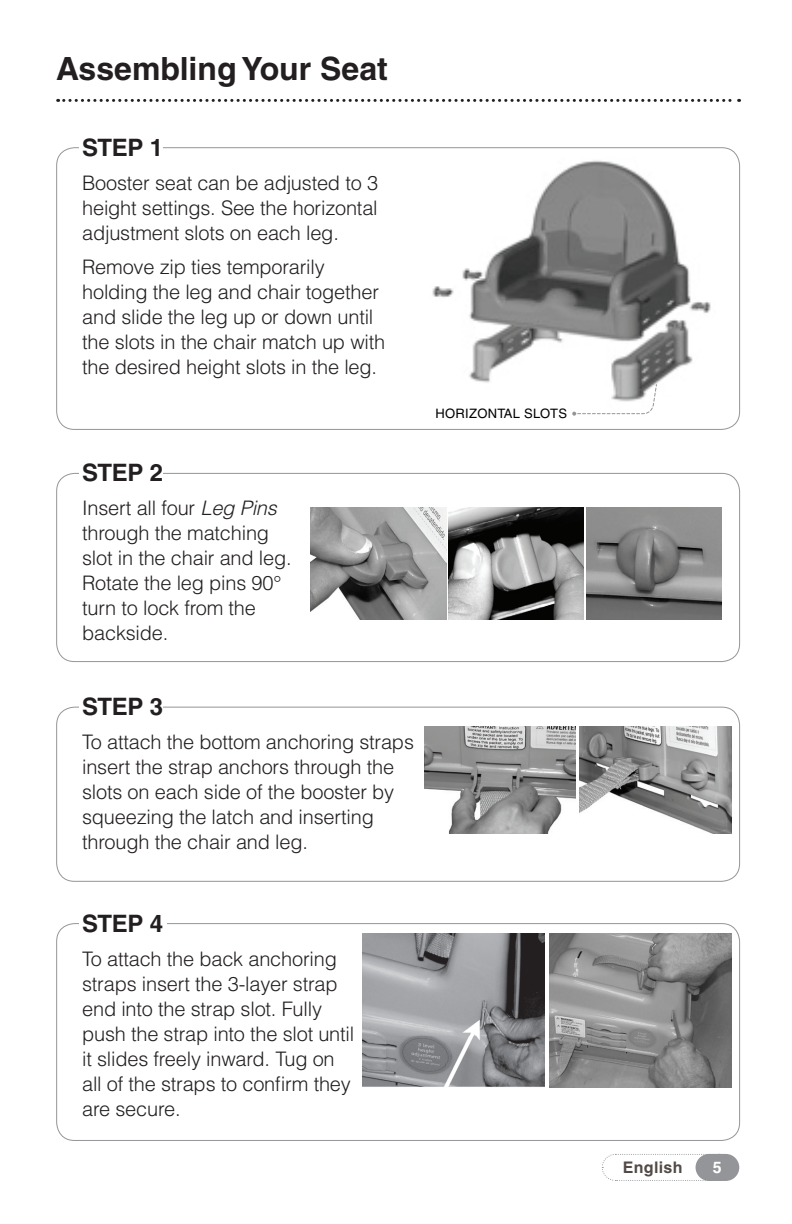
<style>
.page{position:relative;width:792px;height:1224px;background:#fff}
.page>*{position:absolute;margin:0;border:0;box-sizing:border-box;transform-origin:0 0}
.t1{font:700 32px "Helvetica LT Std";color:#231f20}
.Body__0625_space_aft{font:700 24px "Helvetica LT Std";letter-spacing:-.01em;color:#231f20}
.Body__0625_space_aft-2{font:300 20px/25px "Helvetica LT Std";letter-spacing:-.01em;color:#231f20}
.t2{font:700 16px "Helvetica LT Std";letter-spacing:.02em;color:#524a47}
.t3{font:700 16px "Helvetica LT Std";color:#fff}
.t4{font:13px "Helvetica LT Std";letter-spacing:.02em;color:#000}
.s1{font-style:italic}
</style>
<div class="page">
<svg style="left:602px;top:1153px;width:137px;height:28px"></svg>
<img style="left:432px;top:160px;width:279px;height:223px">
<svg style="left:58px;top:99px;width:682px;height:3px"></svg>
<svg style="left:572px;top:383px;width:86px;height:33px"></svg>
<div style="left:56px;top:473px;width:684px;height:189px;border:1px solid #939598;border-radius:18px"></div>
<div style="left:79px;top:469px;width:84px;height:8px;background:#fff"></div>
<img style="left:311px;top:507px;width:135px;height:112px">
<img style="left:449px;top:507px;width:135px;height:112px">
<img style="left:587px;top:507px;width:134px;height:112px">
<div style="left:56px;top:707px;width:684px;height:175px;border:1px solid #939598;border-radius:18px"></div>
<div style="left:79px;top:703px;width:84px;height:8px;background:#fff"></div>
<img style="left:425px;top:727px;width:151px;height:106px">
<img style="left:579px;top:727px;width:152px;height:106px">
<div style="left:56px;top:923px;width:684px;height:218px;border:1px solid #939598;border-radius:18px"></div>
<div style="left:79px;top:920px;width:88px;height:8px;background:#fff"></div>
<img style="left:363px;top:934px;width:182px;height:153px">
<img style="left:549px;top:934px;width:182px;height:154px">
<p class="t1" style="left:56px;top:49px;width:333px">Assembling Your Seat</p>
<p class="Body__0625_space_aft" style="left:82px;top:133px;width:83px">STEP 1</p>
<p class="Body__0625_space_aft-2" style="left:82px;top:170px;width:297px;text-align:justify">Booster seat can be adjusted to 3 height settings. See the horizontal adjustment slots on each leg.</p>
<p class="Body__0625_space_aft-2" style="left:82px;top:254px;width:305px">Remove zip ties temporarily holding the leg and chair together and slide the leg up or down until the slots in the chair match up with the desired height slots in the leg.</p>
<p class="Body__0625_space_aft" style="left:82px;top:458px;width:83px">STEP 2</p>
<p class="Body__0625_space_aft-2" style="left:82px;top:496px;width:211px">Insert all four <span class="s1">Leg Pins </span>through the matching slot in the chair and leg.<br>Rotate the leg pins 90° turn to lock from the backside.</p>
<p class="Body__0625_space_aft" style="left:82px;top:692px;width:83px">STEP 3</p>
<p class="Body__0625_space_aft-2" style="left:82px;top:729px;width:333px">To attach the bottom anchoring straps insert the strap anchors through the slots on each side of the booster by squeezing the latch and inserting through the chair and leg.</p>
<p class="t4" style="left:436px;top:406px;width:133px">HORIZONTAL SLOTS</p>
<p class="Body__0625_space_aft" style="left:82px;top:908px;width:83px">STEP 4</p>
<p class="Body__0625_space_aft-2" style="left:82px;top:946px;width:274px">To attach the back anchoring straps insert the 3-layer strap end into the strap slot. Fully push the strap into the slot until it slides freely inward. Tug on all of the straps to confirm they are secure.</p>
<p class="t2" style="left:623px;top:1157px;width:61px">English</p>
<p class="t3" style="left:713px;top:1157px;width:10px">5</p>
</div>
